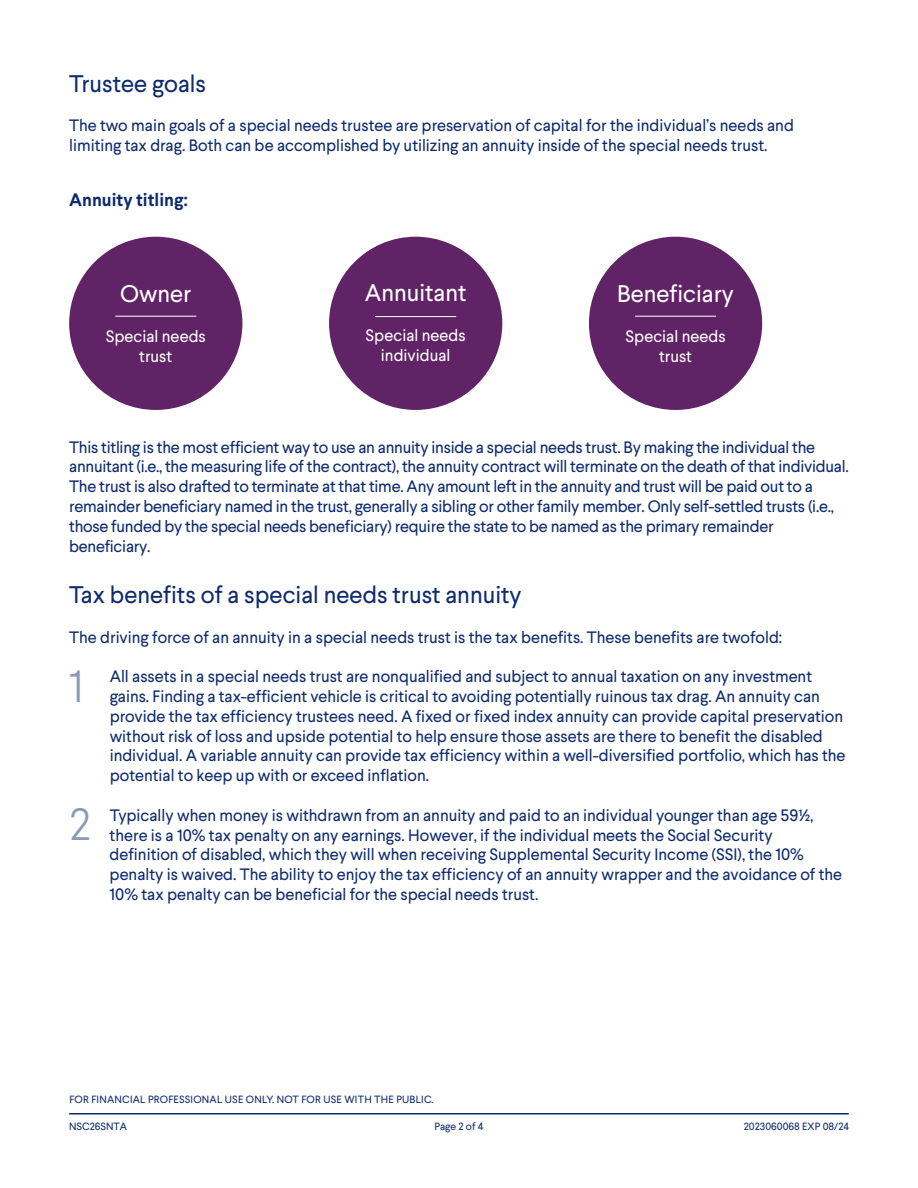
<style>
.page{position:relative;width:918px;height:1188px;background:#fff}
.page>*{position:absolute;margin:0;border:0;box-sizing:border-box;transform-origin:0 0}
.t1{font:300 45px "Larsseit";color:#8a9bb8}
.t2{font:24px "Larsseit";color:#0d2b6d}
.t3{font:24px "Larsseit";color:#fff}
.t4{font:700 18px "Larsseit";color:#0d2b6d}
.t5{font:16.5px/19.8px "Larsseit";color:#0d2b6d}
.t6{font:16.5px/19.8px "Larsseit";color:#fff;text-align:center}
.t7{font:10.5px "Larsseit";letter-spacing:.02em;color:#0d2b6d}
.t8{font:10.5px "Larsseit";color:#0d2b6d}
</style>
<div class="page">
<hr style="left:69px;top:1113px;width:780px;height:1px;background:#0d2b6d">
<div style="left:69px;top:237px;width:173px;height:173px;background:#602365;border-radius:50%"></div>
<div style="left:329px;top:237px;width:173px;height:173px;background:#602365;border-radius:50%"></div>
<div style="left:589px;top:237px;width:173px;height:173px;background:#602365;border-radius:50%"></div>
<hr style="left:115px;top:316px;width:81px;height:1px;background:#fff">
<hr style="left:375px;top:316px;width:81px;height:1px;background:#fff">
<hr style="left:635px;top:316px;width:81px;height:1px;background:#fff">
<p class="t2" style="left:69px;top:68px;width:138px">Trustee goals</p>
<p class="t5" style="left:69px;top:115px;width:726px">The two main goals of a special needs trustee are preservation of capital for the individual’s needs and limiting tax drag. Both can be accomplished by utilizing an annuity inside of the special needs trust.</p>
<p class="t4" style="left:69px;top:188px;width:120px">Annuity titling:</p>
<p class="t3" style="left:120px;top:278px;width:73px">Owner</p>
<p class="t6" style="left:106px;top:326px;width:102px">Special needs trust</p>
<p class="t3" style="left:365px;top:277px;width:103px">Annuitant</p>
<p class="t6" style="left:366px;top:325px;width:102px">Special needs individual</p>
<p class="t3" style="left:617px;top:278px;width:118px">Beneficiary</p>
<p class="t6" style="left:626px;top:326px;width:102px">Special needs trust</p>
<p class="t5" style="left:69px;top:437px;width:781px">This titling is the most efficient way to use an annuity inside a special needs trust. By making the individual the annuitant (i.e., the measuring life of the contract), the annuity contract will terminate on the death of that individual.<br>The trust is also drafted to terminate at that time. Any amount left in the annuity and trust will be paid out to a remainder beneficiary named in the trust, generally a sibling or other family member. Only self-settled trusts (i.e., those funded by the special needs beneficiary) require the state to be named as the primary remainder beneficiary.</p>
<p class="t2" style="left:69px;top:579px;width:454px">Tax benefits of a special needs trust annuity</p>
<p class="t5" style="left:69px;top:627px;width:715px">The driving force of an annuity in a special needs trust is the tax benefits. These benefits are twofold:</p>
<p class="t5" style="left:110px;top:666px;width:737px">All assets in a special needs trust are nonqualified and subject to annual taxation on any investment gains. Finding a tax-efficient vehicle is critical to avoiding potentially ruinous tax drag. An annuity can provide the tax efficiency trustees need. A fixed or fixed index annuity can provide capital preservation without risk of loss and upside potential to help ensure those assets are there to benefit the disabled individual. A variable annuity can provide tax efficiency within a well-diversified portfolio, which has the potential to keep up with or exceed inflation.</p>
<p class="t5" style="left:110px;top:805px;width:734px">Typically when money is withdrawn from an annuity and paid to an individual younger than age 59½, there is a 10% tax penalty on any earnings. However, if the individual meets the Social Security definition of disabled, which they will when receiving Supplemental Security Income (SSI), the 10% penalty is waived. The ability to enjoy the tax efficiency of an annuity wrapper and the avoidance of the 10% tax penalty can be beneficial for the special needs trust.</p>
<p class="t1" style="left:69px;top:658px;width:16px">1</p>
<p class="t1" style="left:69px;top:796px;width:23px">2</p>
<p class="t7" style="left:69px;top:1092px;width:366px">FOR FINANCIAL PROFESSIONAL USE ONLY. NOT FOR USE WITH THE PUBLIC.</p>
<p class="t8" style="left:69px;top:1119px;width:59px">NSC26SNTA</p>
<p class="t7" style="left:434px;top:1119px;width:51px">Page 2 of 4</p>
<p class="t8" style="left:744px;top:1119px;width:107px">2023060068 EXP 08/24</p>
</div>
